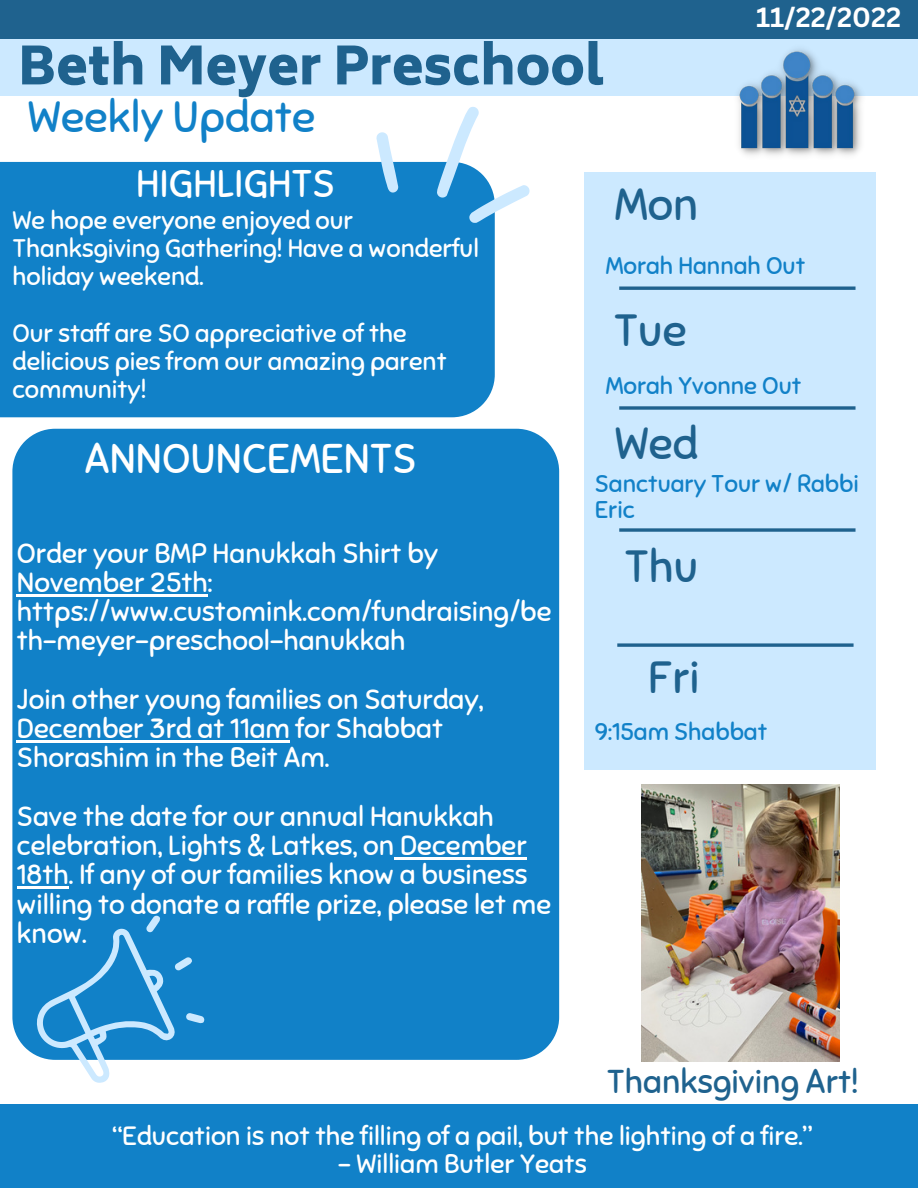
<style>
.page{position:relative;width:918px;height:1188px;background:#fff}
.page>*{position:absolute;margin:0;border:0;box-sizing:border-box;transform-origin:0 0}
.t1{font:800 51.3px "Biryani";color:#1f628e}
.t2{font:45px "Sniglet";color:#1f628e}
.t3{font:43.8px "Sniglet";color:#1181c8}
.t4{font:41.4px "Sniglet";color:#fff}
.t5{font:38.4px "Sniglet";color:#fff}
.t6{font:33px "Sniglet";color:#1f628e}
.t7{font:27.75px/29.2px "Sniglet";color:#fff}
.t8{font:700 27px "Canva Sans";color:#fff}
.t9{font:26.4px "Sniglet";color:#fff}
.t10{font:25.35px/28.2px "Sniglet";color:#fff}
.t11{font:24.15px/25.8px "Sniglet";color:#1181c8}
</style>
<div class="page">
<div style="left:0;top:0;width:918px;height:39px;background:#1f628e"></div>
<div style="left:0;top:39px;width:918px;height:56px;background:#cce9ff"></div>
<div style="left:0;top:1104px;width:918px;height:84px;background:#1181c8"></div>
<div style="left:584px;top:172px;width:291px;height:597px;background:#cce9ff"></div>
<hr style="left:619px;top:287px;width:237px;height:3px;background:#1f628e">
<svg style="left:619px;top:406px;width:237px;height:4px"></svg>
<img style="left:733px;top:49px;width:134px;height:107px">
<svg style="left:619px;top:528px;width:237px;height:4px"></svg>
<svg style="left:617px;top:643px;width:237px;height:4px"></svg>
<div style="left:0;top:162px;width:495px;height:255px;background:#1181c8"></div>
<div style="left:12px;top:429px;width:547px;height:631px;background:#1181c8"></div>
<hr style="left:17px;top:594px;width:191px;height:2px;background:#fff">
<hr style="left:17px;top:740px;width:273px;height:3px;background:#fff">
<hr style="left:394px;top:857px;width:133px;height:3px;background:#fff">
<hr style="left:17px;top:887px;width:52px;height:2px;background:#fff">
<svg style="left:34px;top:916px;width:170px;height:167px;background:#499fd6"></svg>
<svg style="left:376px;top:107px;width:154px;height:116px"></svg>
<img style="left:641px;top:784px;width:198px;height:277px">
<h1 class="t1" style="left:18px;top:37px;width:588px">Beth Meyer Preschool</h1>
<h3 class="t3" style="left:28px;top:91px;width:289px">Weekly Update</h3>
<p class="t8" style="left:756px;top:-2px;width:147px">11/22/2022</p>
<h3 class="t5" style="left:136px;top:161px;width:200px">HIGHLIGHTS</h3>
<p class="t10" style="left:12px;top:207px;width:468px">We hope everyone enjoyed our<br>Thanksgiving Gathering! Have a wonderful holiday weekend.</p>
<p class="t10" style="left:12px;top:319px;width:436px">Our staff are SO appreciative of the delicious pies from our amazing parent community!</p>
<h3 class="t4" style="left:85px;top:433px;width:333px">ANNOUNCEMENTS</h3>
<p class="t7" style="left:17px;top:539px;width:536px">Order your BMP Hanukkah Shirt by<br>November 25th: https://www.customink.com/fundraising/be th-meyer-preschool-hanukkah</p>
<p class="t7" style="left:17px;top:685px;width:468px">Join other young families on Saturday,<br>December 3rd at 11am for Shabbat<br>Shorashim in the Beit Am.</p>
<p class="t7" style="left:17px;top:802px;width:536px">Save the date for our annual Hanukkah celebration, Lights &amp; Latkes, on December 18th. If any of our families know a business willing to donate a raffle prize, please let me know.</p>
<h2 class="t2" style="left:615px;top:177px;width:85px">Mon</h2>
<p class="t11" style="left:606px;top:253px;width:201px">Morah Hannah Out</p>
<h2 class="t2" style="left:614px;top:303px;width:75px">Tue</h2>
<p class="t11" style="left:606px;top:373px;width:197px">Morah Yvonne Out</p>
<h2 class="t2" style="left:615px;top:416px;width:85px">Wed</h2>
<p class="t11" style="left:595px;top:471px;width:265px">Sanctuary Tour w/ Rabbi<br>Eric</p>
<h2 class="t2" style="left:624px;top:539px;width:75px">Thu</h2>
<h2 class="t2" style="left:648px;top:650px;width:53px">Fri</h2>
<p class="t11" style="left:595px;top:719px;width:174px">9:15am Shabbat</p>
<p class="t6" style="left:607px;top:1062px;width:253px">Thanksgiving Art!</p>
<p class="t9" style="left:113px;top:1119px;width:701px">“Education is not the filling of a pail, but the lighting of a fire.”</p>
<p class="t9" style="left:338px;top:1148px;width:250px">– William Butler Yeats</p>
</div>
